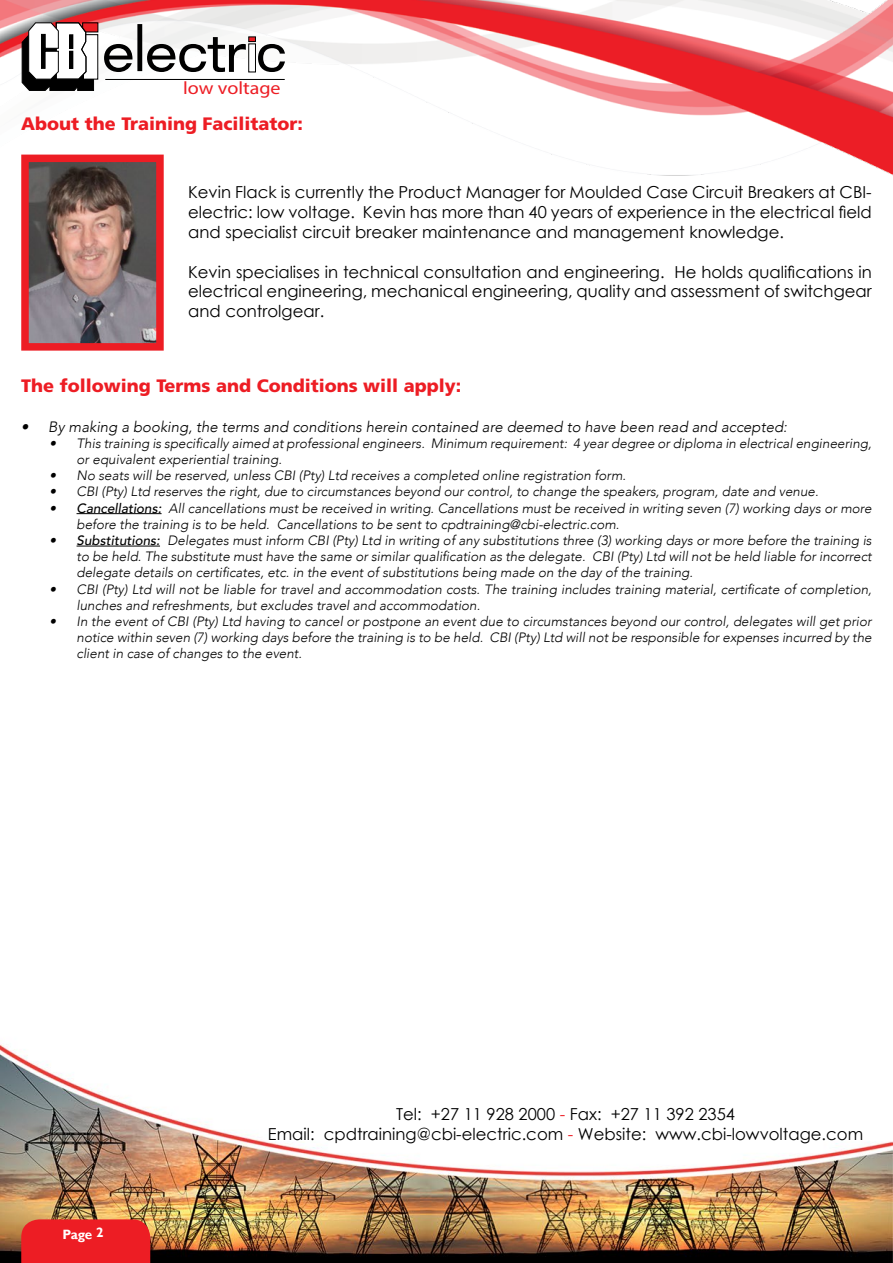
<style>
.page{position:relative;width:893px;height:1263px;background:#fff}
.page>*{position:absolute;margin:0;border:0;box-sizing:border-box;transform-origin:0 0}
.t1{font:900 18px "Frutiger";color:#ed1d24}
.t2{font:17.85px "Helvetica Neue";color:#ed1d24;scale:1.12 1}
.t3{font:16.5px/19.8px "Century Gothic";color:#000;text-align:justify}
.t4{font:italic 300 15px "Avenir";color:#000}
.t5{font:italic 300 13.5px/16.2px "Avenir";color:#000}
.t6{font:700 13.5px "Gill Sans";color:#fff}
.s1{font-weight:500}
.s2{color:#ed1d24}
</style>
<div class="page">
<img style="left:0;top:513px;width:893px;height:750px">
<img style="left:0;top:0;width:893px;height:176px">
<hr style="left:105px;top:79px;width:180px;height:1px;background:#000">
<div style="left:83px;top:23px;width:15px;height:9px;background:#ed1d24"></div>
<div style="left:84px;top:35px;width:14px;height:44px;background:#fff"></div>
<svg style="left:22px;top:22px;width:72px;height:69px"></svg>
<svg style="left:104px;top:24px;width:181px;height:48px"></svg>
<div style="left:21px;top:1219px;width:129px;height:44px;background:#ed1d24"></div>
<hr style="left:77px;top:513px;width:85px;height:1px;background:#000">
<hr style="left:77px;top:546px;width:83px;height:1px;background:#000">
<img style="left:30px;top:164px;width:125px;height:178px">
<div style="left:21px;top:155px;width:143px;height:196px;border:8px solid #ed1d24"></div>
<h2 class="t2" style="left:183px;top:77px;width:89px">low voltage</h2>
<h1 class="t1" style="left:21px;top:112px;width:283px">About the Training Facilitator:</h1>
<p class="t3" style="left:188px;top:182px;width:685px">Kevin Flack is currently the Product Manager for Moulded Case Circuit Breakers at CBI&shy;electric: low voltage. Kevin has more than 40 years of experience in the electrical field and specialist circuit breaker maintenance and management knowledge.</p>
<p class="t3" style="left:188px;top:261px;width:685px">Kevin specialises in technical consultation and engineering. He holds qualifications in electrical engineering, mechanical engineering, quality and assessment of switchgear and controlgear.</p>
<h1 class="t1" style="left:21px;top:375px;width:442px">The following Terms and Conditions will apply:</h1>
<p class="t4" style="left:21px;top:418px;width:767px">• By making a booking, the terms and conditions herein contained are deemed to have been read and accepted:</p>
<p class="t5" style="left:77px;top:435px;width:797px;text-indent:-27px">• This training is specifically aimed at professional engineers. Minimum requirement: 4 year degree or diploma in electrical engineering, or equivalent experiential training.</p>
<p class="t5" style="left:50px;top:467px;width:578px">• No seats will be reserved, unless CBI (Pty) Ltd receives a completed online registration form.</p>
<p class="t5" style="left:50px;top:484px;width:771px">• CBI (Pty) Ltd reserves the right, due to circumstances beyond our control, to change the speakers, program, date and venue.</p>
<p class="t5" style="left:77px;top:500px;width:797px;text-indent:-27px"><span class="s1">• Cancellations:</span> All cancellations must be received in writing. Cancellations must be received in writing seven (7) working days or more before the training is to be held. Cancellations to be sent to cpdtraining@cbi-electric.com.</p>
<p class="t5" style="left:77px;top:532px;width:797px;text-align:justify;text-indent:-27px"><span class="s1">• Substitutions:</span> Delegates must inform CBI (Pty) Ltd in writing of any substitutions three (3) working days or more before the training is to be held. The substitute must have the same or similar qualification as the delegate. CBI (Pty) Ltd will not be held liable for incorrect delegate details on certificates, etc. in the event of substitutions being made on the day of the training.</p>
<p class="t5" style="left:77px;top:581px;width:797px;text-indent:-27px">• CBI (Pty) Ltd will not be liable for travel and accommodation costs. The training includes training material, certificate of completion, lunches and refreshments, but excludes travel and accommodation.</p>
<p class="t5" style="left:77px;top:613px;width:797px;text-align:justify;text-indent:-27px">• In the event of CBI (Pty) Ltd having to cancel or postpone an event due to circumstances beyond our control, delegates will get prior notice within seven (7) working days before the training is to be held. CBI (Pty) Ltd will not be responsible for expenses incurred by the client in case of changes to the event.</p>
<p class="t6" style="left:62px;top:1226px;width:43px">Page 2</p>
<p class="t3" style="left:268px;top:1104px;width:597px;text-align:center">Tel: +27 11 928 2000 <span class="s2">-</span> Fax: +27 11 392 2354<br>Email: cpdtraining@cbi-electric.com <span class="s2">-</span> Website: www.cbi-lowvoltage.com</p>
</div>
